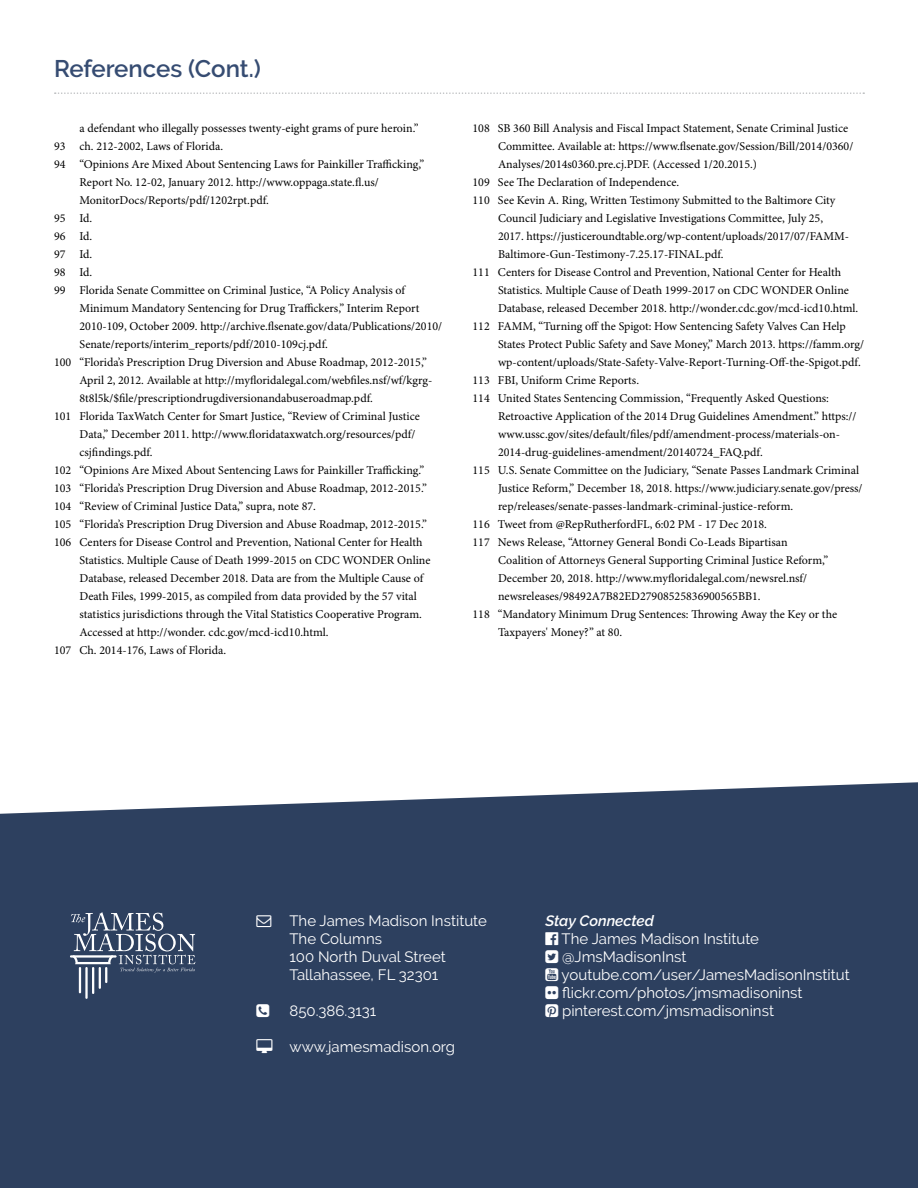
<style>
.page{position:relative;width:918px;height:1188px;background:#fff}
.page>*{position:absolute;margin:0;border:0;box-sizing:border-box;transform-origin:0 0}
.t1{font:600 24px "Raleway";letter-spacing:-.005em;color:#364c72}
.t2{font:15px/18px "Raleway";color:#fff}
.t3{font:italic 600 15px "Raleway";color:#fff}
.Endnotes{font:12px/18px "Minion Pro";color:#000}
</style>
<div class="page">
<div style="left:0;top:782px;width:918px;height:406px;background:#2d405f"></div>
<hr style="left:79px;top:967px;width:2px;height:26px;background:#fff">
<hr style="left:92px;top:967px;width:2px;height:27px;background:#fff">
<hr style="left:99px;top:967px;width:2px;height:22px;background:#fff">
<hr style="left:85px;top:967px;width:3px;height:32px;background:#fff">
<hr style="left:70px;top:955px;width:47px;height:3px;background:#fff">
<svg style="left:71px;top:912px;width:124px;height:71px;background:#53627c"></svg>
<svg style="left:55px;top:92px;width:809px;height:2px"></svg>
<svg style="left:808px;top:1184px;width:110px;height:4px"></svg>
<svg style="left:545px;top:933px;width:13px;height:12px"></svg>
<svg style="left:545px;top:951px;width:13px;height:12px"></svg>
<svg style="left:545px;top:969px;width:13px;height:12px"></svg>
<svg style="left:545px;top:1005px;width:13px;height:12px"></svg>
<svg style="left:256px;top:916px;width:16px;height:11px"></svg>
<svg style="left:256px;top:1005px;width:13px;height:12px"></svg>
<svg style="left:256px;top:1039px;width:17px;height:14px"></svg>
<p class="t1" style="left:54px;top:54px;width:208px">References (Cont.)</p>
<p class="Endnotes" style="left:80px;top:120px;width:341px">a defendant who illegally possesses twenty-eight grams of pure heroin.”</p>
<p class="Endnotes" style="left:54px;top:138px;width:171px">93 ch. 212-2002, Laws of Florida.</p>
<p class="Endnotes" style="left:80px;top:156px;width:346px;text-indent:-26px">94 “Opinions Are Mixed About Sentencing Laws for Painkiller Trafficking,”<br>Report No. 12-02, January 2012. http://www.oppaga.state.fl.us/<br>MonitorDocs/Reports/pdf/1202rpt.pdf.</p>
<p class="Endnotes" style="left:54px;top:210px;width:40px">95 Id.</p>
<p class="Endnotes" style="left:54px;top:228px;width:40px">96 Id.</p>
<p class="Endnotes" style="left:54px;top:246px;width:40px">97 Id.</p>
<p class="Endnotes" style="left:54px;top:264px;width:40px">98 Id.</p>
<p class="Endnotes" style="left:80px;top:282px;width:364px;text-indent:-26px">99 Florida Senate Committee on Criminal Justice, “A Policy Analysis of Minimum Mandatory Sentencing for Drug Traffickers,” Interim Report 2010-109, October 2009. http://archive.flsenate.gov/data/Publications/2010/ Senate/reports/interim_reports/pdf/2010-109cj.pdf.</p>
<p class="Endnotes" style="left:80px;top:354px;width:354px;text-indent:-26px">100 “Florida’s Prescription Drug Diversion and Abuse Roadmap, 2012-2015,”<br>April 2, 2012. Available at http://myfloridalegal.com/webfiles.nsf/wf/kgrg-<br>8t8l5k/$file/prescriptiondrugdiversionandabuseroadmap.pdf.</p>
<p class="Endnotes" style="left:80px;top:408px;width:342px;text-indent:-26px">101 Florida TaxWatch Center for Smart Justice, “Review of Criminal Justice<br>Data,” December 2011. http://www.floridataxwatch.org/resources/pdf/ csjfindings.pdf.</p>
<p class="Endnotes" style="left:54px;top:462px;width:372px">102 “Opinions Are Mixed About Sentencing Laws for Painkiller Trafficking.”</p>
<p class="Endnotes" style="left:54px;top:480px;width:374px">103 “Florida’s Prescription Drug Diversion and Abuse Roadmap, 2012-2015.”</p>
<p class="Endnotes" style="left:54px;top:498px;width:264px">104 “Review of Criminal Justice Data,” supra, note 87.</p>
<p class="Endnotes" style="left:54px;top:516px;width:374px">105 “Florida’s Prescription Drug Diversion and Abuse Roadmap, 2012-2015.”</p>
<p class="Endnotes" style="left:80px;top:534px;width:353px;text-indent:-26px">106 Centers for Disease Control and Prevention, National Center for Health Statistics. Multiple Cause of Death 1999-2015 on CDC WONDER Online Database, released December 2018. Data are from the Multiple Cause of Death Files, 1999-2015, as compiled from data provided by the 57 vital statistics jurisdictions through the Vital Statistics Cooperative Program.<br>Accessed at http://wonder. cdc.gov/mcd-icd10.html.</p>
<p class="Endnotes" style="left:54px;top:642px;width:174px">107 Ch. 2014-176, Laws of Florida.</p>
<p class="Endnotes" style="left:498px;top:120px;width:357px;text-indent:-26px">108 SB 360 Bill Analysis and Fiscal Impact Statement, Senate Criminal Justice<br>Committee. Available at: https://www.flsenate.gov/Session/Bill/2014/0360/<br>Analyses/2014s0360.pre.cj.PDF. (Accessed 1/20.2015.)</p>
<p class="Endnotes" style="left:472px;top:174px;width:208px">109 See The Declaration of Independence.</p>
<p class="Endnotes" style="left:498px;top:192px;width:353px;text-indent:-26px">110 See Kevin A. Ring, Written Testimony Submitted to the Baltimore City Council Judiciary and Legislative Investigations Committee, July 25, 2017. https://justiceroundtable.org/wp-content/uploads/2017/07/FAMM-Baltimore-Gun-Testimony-7.25.17-FINAL.pdf.</p>
<p class="Endnotes" style="left:498px;top:264px;width:362px;text-indent:-26px">111 Centers for Disease Control and Prevention, National Center for Health<br>Statistics. Multiple Cause of Death 1999-2017 on CDC WONDER Online<br>Database, released December 2018. http://wonder.cdc.gov/mcd-icd10.html.</p>
<p class="Endnotes" style="left:498px;top:318px;width:368px;text-indent:-26px">112 FAMM, “Turning off the Spigot: How Sentencing Safety Valves Can Help<br>States Protect Public Safety and Save Money,” March 2013. https://famm.org/ wp-content/uploads/State-Safety-Valve-Report-Turning-Off-the-Spigot.pdf.</p>
<p class="Endnotes" style="left:472px;top:372px;width:168px">113 FBI, Uniform Crime Reports.</p>
<p class="Endnotes" style="left:498px;top:390px;width:360px;text-indent:-26px">114 United States Sentencing Commission, “Frequently Asked Questions:<br>Retroactive Application of the 2014 Drug Guidelines Amendment.” https:// www.ussc.gov/sites/default/files/pdf/amendment-process/materials-on-2014-drug-guidelines-amendment/20140724_FAQ.pdf.</p>
<p class="Endnotes" style="left:498px;top:462px;width:366px;text-indent:-26px">115 U.S. Senate Committee on the Judiciary, “Senate Passes Landmark Criminal<br>Justice Reform,” December 18, 2018. https://www.judiciary.senate.gov/press/ rep/releases/senate-passes-landmark-criminal-justice-reform.</p>
<p class="Endnotes" style="left:472px;top:516px;width:296px">116 Tweet from @RepRutherfordFL, 6:02 PM - 17 Dec 2018.</p>
<p class="Endnotes" style="left:498px;top:534px;width:332px;text-indent:-26px">117 News Release, “Attorney General Bondi Co-Leads Bipartisan Coalition of Attorneys General Supporting Criminal Justice Reform,” December 20, 2018. http://www.myfloridalegal.com/newsrel.nsf/ newsreleases/98492A7B82ED27908525836900565BB1.</p>
<p class="Endnotes" style="left:498px;top:606px;width:341px;text-indent:-26px">118 “Mandatory Minimum Drug Sentences: Throwing Away the Key or the<br>Taxpayers' Money?” at 80.</p>
<p class="t2" style="left:289px;top:912px;width:199px">The James Madison Institute<br>The Columns<br>100 North Duval Street<br>Tallahassee, FL 32301</p>
<p class="t2" style="left:290px;top:1002px;width:88px">850.386.3131</p>
<p class="t2" style="left:290px;top:1038px;width:167px">www.jamesmadison.org</p>
<p class="t3" style="left:545px;top:912px;width:110px">Stay Connected</p>
<p class="t2" style="left:562px;top:930px;width:199px">The James Madison Institute</p>
<p class="t2" style="left:562px;top:948px;width:126px">@JmsMadisonInst</p>
<p class="t2" style="left:562px;top:966px;width:290px">youtube.com/user/JamesMadisonInstitut</p>
<p class="t2" style="left:545px;top:984px;width:259px">■ flickr.com/photos/jmsmadisoninst</p>
<p class="t2" style="left:562px;top:1002px;width:213px">pinterest.com/jmsmadisoninst</p>
</div>
